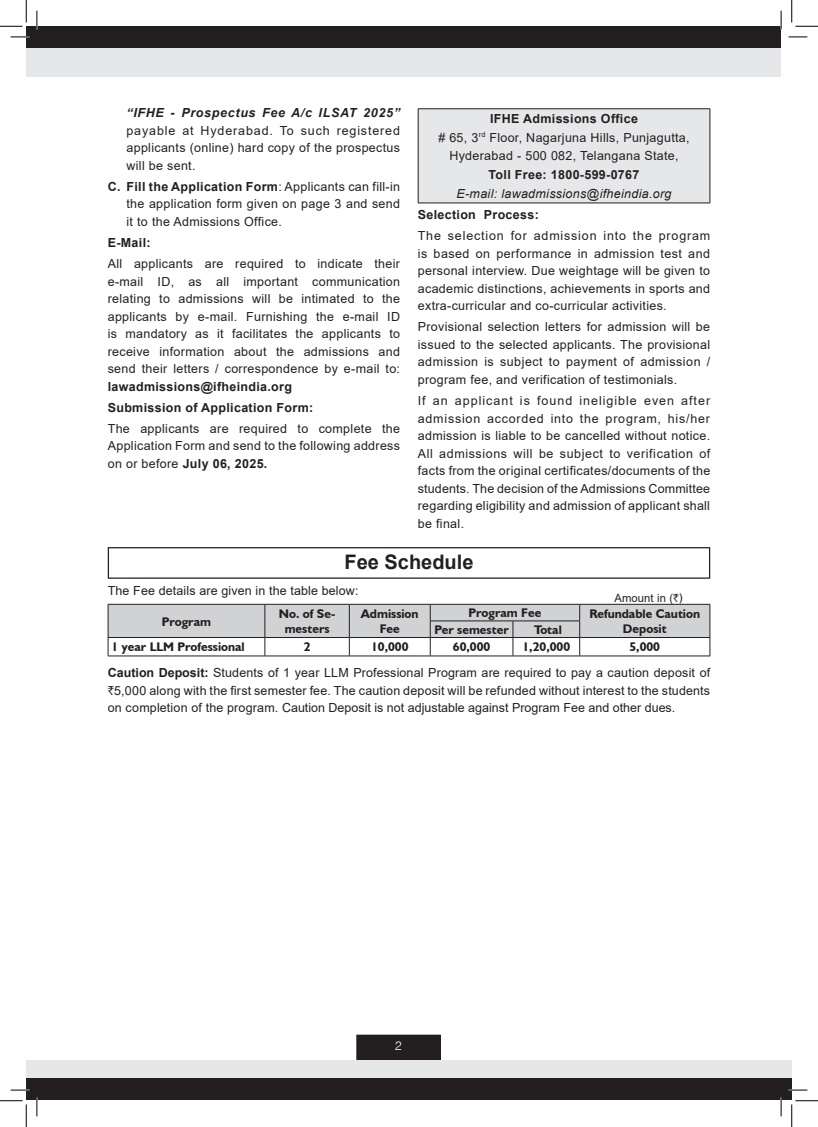
<style>
.page{position:relative;width:818px;height:1127px;background:#fff}
.page>*{position:absolute;margin:0;border:0;box-sizing:border-box;transform-origin:0 0}
.t1{font:700 20px "Arial";color:#231f20}
.t2{font:12.5px/17.5px "Arial";letter-spacing:.025em;color:#231f20;text-align:justify}
.t3{font:700 12.5px/15px "Humanist 521 BT";color:#231f20;text-align:center}
.t4{font:700 12.5px/21px "Arial";letter-spacing:.025em;color:#231f20}
.t5{font:italic 12.5px "Arial";letter-spacing:.025em;color:#231f20}
.t6{font:italic 700 12.5px "Arial";letter-spacing:.055em;color:#231f20}
.t7{font:300 12.5px "Swiss 721 BT";color:#fff}
.t8{font:11.25px "Arial";letter-spacing:.01em;color:#231f20}
.s1{font-weight:700}
.s2{font-family:"Rupee Foradian"}
</style>
<div class="page">
<svg style="left:108px;top:604px;width:602px;height:51px"></svg>
<hr style="left:108px;top:655px;width:157px;height:1px;background:#231f20">
<hr style="left:265px;top:655px;width:84px;height:1px;background:#231f20">
<hr style="left:349px;top:655px;width:81px;height:1px;background:#231f20">
<hr style="left:430px;top:655px;width:83px;height:1px;background:#231f20">
<hr style="left:513px;top:655px;width:67px;height:1px;background:#231f20">
<hr style="left:580px;top:655px;width:130px;height:1px;background:#231f20">
<div style="left:418px;top:109px;width:292px;height:94px;background:#e6e7e9"></div>
<hr style="left:418px;top:108px;width:292px;height:1px;background:#231f20">
<hr style="left:418px;top:109px;width:1px;height:93px;background:#231f20">
<hr style="left:709px;top:109px;width:1px;height:93px;background:#231f20">
<hr style="left:418px;top:202px;width:292px;height:1px;background:#231f20">
<div style="left:357px;top:1034px;width:83px;height:28px;background:#231f20"></div>
<div style="left:356px;top:1034px;width:85px;height:28px;border:1px solid #231f20"></div>
<div style="left:26px;top:1059px;width:755px;height:39px;background:#e6e7e9"></div>
<div style="left:781px;top:1059px;width:11px;height:39px;background:#e6e7e9"></div>
<div style="left:26px;top:26px;width:755px;height:51px;background:#e6e7e9"></div>
<div style="left:26px;top:26px;width:755px;height:22px;background:#231f20"></div>
<div style="left:26px;top:1077px;width:755px;height:22px;background:#231f20"></div>
<div style="left:781px;top:1077px;width:11px;height:22px;background:#231f20"></div>
<div style="left:108px;top:547px;width:602px;height:31px;border:1px solid #231f20"></div>
<svg style="left:11px;top:36px;width:18px;height:2px"></svg>
<svg style="left:788px;top:36px;width:19px;height:2px"></svg>
<svg style="left:11px;top:1089px;width:18px;height:1px"></svg>
<svg style="left:788px;top:1089px;width:19px;height:1px"></svg>
<svg style="left:36px;top:11px;width:2px;height:18px"></svg>
<svg style="left:36px;top:1097px;width:2px;height:18px"></svg>
<svg style="left:780px;top:11px;width:2px;height:18px"></svg>
<svg style="left:780px;top:1097px;width:2px;height:18px"></svg>
<svg style="left:0;top:0;width:27px;height:27px"></svg>
<svg style="left:0;top:1100px;width:27px;height:26px"></svg>
<svg style="left:791px;top:0;width:27px;height:27px"></svg>
<svg style="left:791px;top:1100px;width:27px;height:26px"></svg>
<p class="t6" style="left:126px;top:105px;width:275px">“IFHE - Prospectus Fee A/c ILSAT 2025”</p>
<p class="t2" style="left:126px;top:122px;width:275px">payable at Hyderabad. To such registered applicants (online) hard copy of the prospectus will be sent.</p>
<p class="t2" style="left:126px;top:178px;width:275px;text-indent:-19px"><span class="s1">C. Fill the Application Form</span>: Applicants can fill-in the application form given on page 3 and send it to the Admissions Office.</p>
<p class="t4" style="left:108px;top:232px;width:44px">E-Mail:</p>
<p class="t2" style="left:108px;top:255px;width:294px">All applicants are required to indicate their e-mail ID, as all important communication relating to admissions will be intimated to the applicants by e-mail. Furnishing the e-mail ID is mandatory as it facilitates the applicants to receive information about the admissions and send their letters / correspondence by e-mail to:</p>
<p class="t4" style="left:108px;top:376px;width:207px">lawadmissions@ifheindia.org<br>Submission of Application Form:</p>
<p class="t2" style="left:108px;top:419px;width:294px">The applicants are required to complete the Application Form and send to the following address on or before <span class="s1">July 06, 2025.</span></p>
<p class="t2" style="left:438px;top:109px;width:253px;line-height:18.8px;text-align:center"><span class="s1">IFHE Admissions Office<br></span># 65, 3<sup>rd</sup> Floor, Nagarjuna Hills, Punjagutta,<br>Hyderabad - 500 082, Telangana State,</p>
<p class="t4" style="left:489px;top:164px;width:152px">Toll Free: 1800-599-0767</p>
<p class="t5" style="left:456px;top:185px;width:217px">E-mail: lawadmissions@ifheindia.org</p>
<p class="t4" style="left:418px;top:204px;width:122px">Selection Process:</p>
<p class="t2" style="left:418px;top:227px;width:294px">The selection for admission into the program is based on performance in admission test and personal interview. Due weightage will be given to academic distinctions, achievements in sports and extra-curricular and co-curricular activities.</p>
<p class="t2" style="left:418px;top:318px;width:294px">Provisional selection letters for admission will be issued to the selected applicants. The provisional admission is subject to payment of admission / program fee, and verification of testimonials.</p>
<p class="t2" style="left:418px;top:392px;width:294px">If an applicant is found ineligible even after admission accorded into the program, his/her admission is liable to be cancelled without notice.<br>All admissions will be subject to verification of facts from the original certificates/documents of the students. The decision of the Admissions Committee regarding eligibility and admission of applicant shall be final.</p>
<h1 class="t1" style="left:344px;top:548px;width:130px">Fee Schedule</h1>
<p class="t2" style="left:108px;top:582px;width:252px">The Fee details are given in the table below:</p>
<p class="t3" style="left:162px;top:613px;width:51px">Program</p>
<p class="t3" style="left:279px;top:606px;width:58px">No. of Se&shy;mesters</p>
<p class="t3" style="left:361px;top:606px;width:59px">Admission<br>Fee</p>
<p class="t3" style="left:469px;top:605px;width:74px">Program Fee</p>
<p class="t3" style="left:589px;top:606px;width:112px">Refundable Caution</p>
<p class="t8" style="left:614px;top:590px;width:70px">Amount in (<span class="s2">`)</span></p>
<p class="t3" style="left:434px;top:621px;width:76px">Per semester</p>
<p class="t3" style="left:534px;top:621px;width:29px">Total</p>
<p class="t3" style="left:623px;top:621px;width:45px">Deposit</p>
<p class="t3" style="left:112px;top:639px;width:135px">1 year LLM Professional</p>
<p class="t3" style="left:304px;top:639px;width:8px">2</p>
<p class="t3" style="left:371px;top:639px;width:39px">10,000</p>
<p class="t3" style="left:453px;top:639px;width:39px">60,000</p>
<p class="t3" style="left:522px;top:639px;width:49px">1,20,000</p>
<p class="t3" style="left:629px;top:639px;width:32px">5,000</p>
<p class="t2" style="left:108px;top:663px;width:604px"><span class="s1">Caution Deposit:</span> Students of 1 year LLM Professional Program are required to pay a caution deposit of <span class="s2">`</span>5,000 along with the first semester fee. The caution deposit will be refunded without interest to the students on completion of the program. Caution Deposit is not adjustable against Program Fee and other dues.</p>
<p class="t7" style="left:395px;top:1038px;width:8px">2</p>
</div>
